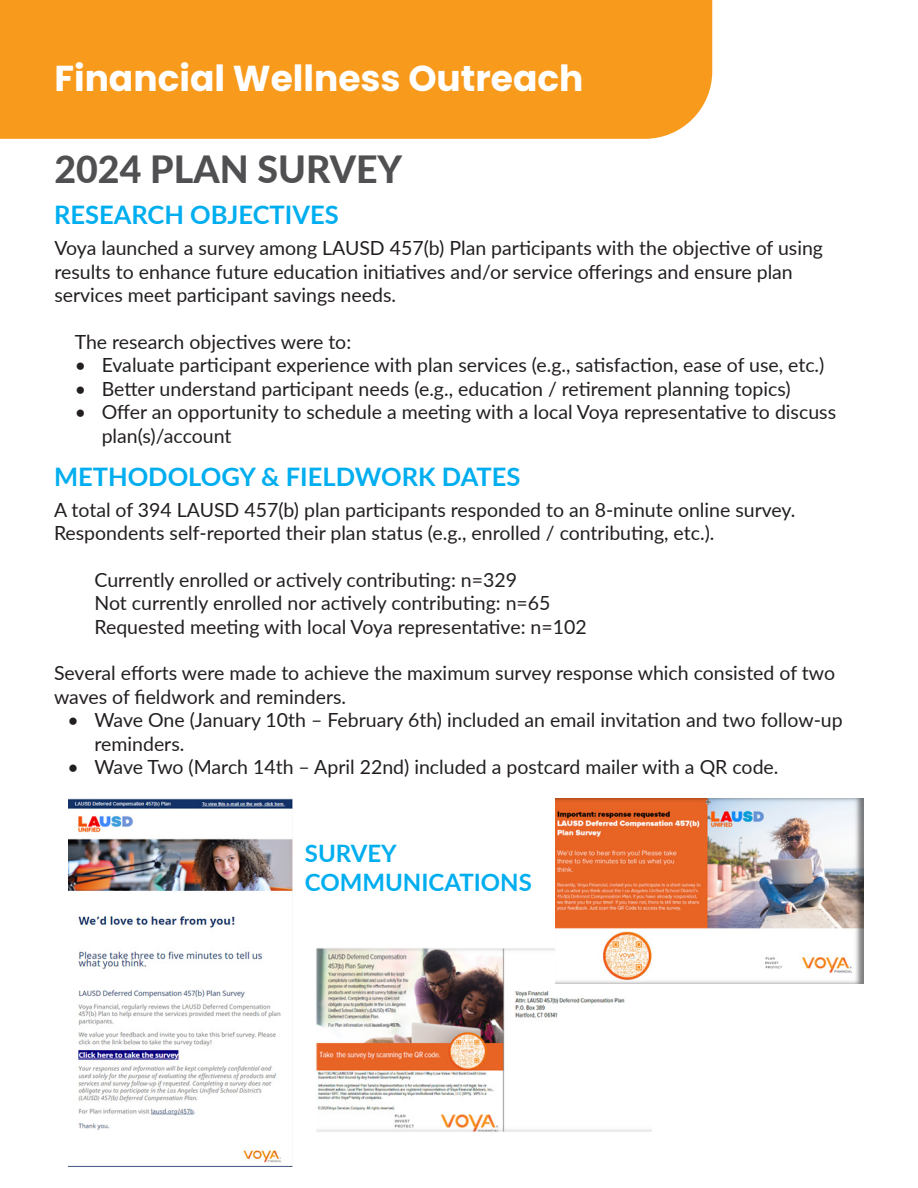
<style>
.page{position:relative;width:918px;height:1188px;background:#fff}
.page>*{position:absolute;margin:0;border:0;box-sizing:border-box;transform-origin:0 0}
.BASIC_BODY{font:800 37.5px "Lato";color:#505052}
.t1{font:700 36px "Poppins";color:#fff}
.Paragraph_Style_2{font:700 25.5px "Lato";color:#00aeef}
.Paragraph_Style_2-2{font:700 24px "Lato";color:#00aeef}
.BASIC_BODY-2{font:19.5px/23.4px "Lato";color:#231f20}
</style>
<div class="page">
<div style="left:0;top:0;width:712px;height:139px;background:#f89a1c"></div>
<img style="left:68px;top:798px;width:225px;height:368px">
<img style="left:315px;top:948px;width:336px;height:184px">
<img style="left:555px;top:798px;width:308px;height:185px">
<p class="t1" style="left:54px;top:57px;width:531px">Financial Wellness Outreach</p>
<p class="BASIC_BODY" style="left:54px;top:142px;width:349px">2024 PLAN SURVEY</p>
<p class="Paragraph_Style_2" style="left:54px;top:196px;width:286px">RESEARCH OBJECTIVES</p>
<p class="BASIC_BODY-2" style="left:54px;top:236px;width:770px">Voya launched a survey among LAUSD 457(b) Plan participants with the objective of using results to enhance future education initiatives and/or service offerings and ensure plan services meet participant savings needs.</p>
<p class="BASIC_BODY-2" style="left:75px;top:329px;width:278px">The research objectives were to:</p>
<p class="BASIC_BODY-2" style="left:75px;top:353px;width:751px">• Evaluate participant experience with plan services (e.g., satisfaction, ease of use, etc.)</p>
<p class="BASIC_BODY-2" style="left:75px;top:376px;width:717px">• Better understand participant needs (e.g., education / retirement planning topics)</p>
<p class="BASIC_BODY-2" style="left:102px;top:400px;width:736px;text-indent:-27px">• Offer an opportunity to schedule a meeting with a local Voya representative to discuss plan(s)/account</p>
<p class="Paragraph_Style_2" style="left:54px;top:458px;width:468px">METHODOLOGY &amp; FIELDWORK DATES</p>
<p class="BASIC_BODY-2" style="left:54px;top:497px;width:743px">A total of 394 LAUSD 457(b) plan participants responded to an 8-minute online survey.<br>Respondents self-reported their plan status (e.g., enrolled / contributing, etc.).</p>
<p class="BASIC_BODY-2" style="left:94px;top:567px;width:424px">Currently enrolled or actively contributing: n=329</p>
<p class="BASIC_BODY-2" style="left:94px;top:591px;width:458px">Not currently enrolled nor actively contributing: n=65</p>
<p class="BASIC_BODY-2" style="left:94px;top:614px;width:494px">Requested meeting with local Voya representative: n=102</p>
<p class="BASIC_BODY-2" style="left:54px;top:661px;width:783px">Several efforts were made to achieve the maximum survey response which consisted of two waves of fieldwork and reminders.</p>
<p class="BASIC_BODY-2" style="left:94px;top:708px;width:750px;text-indent:-27px">• Wave One (January 10th – February 6th) included an email invitation and two follow-up reminders.</p>
<p class="BASIC_BODY-2" style="left:68px;top:754px;width:712px">• Wave Two (March 14th – April 22nd) included a postcard mailer with a QR code.</p>
<p class="Paragraph_Style_2-2" style="left:305px;top:836px;width:93px">SURVEY</p>
<p class="Paragraph_Style_2-2" style="left:305px;top:865px;width:229px">COMMUNICATIONS</p>
</div>
